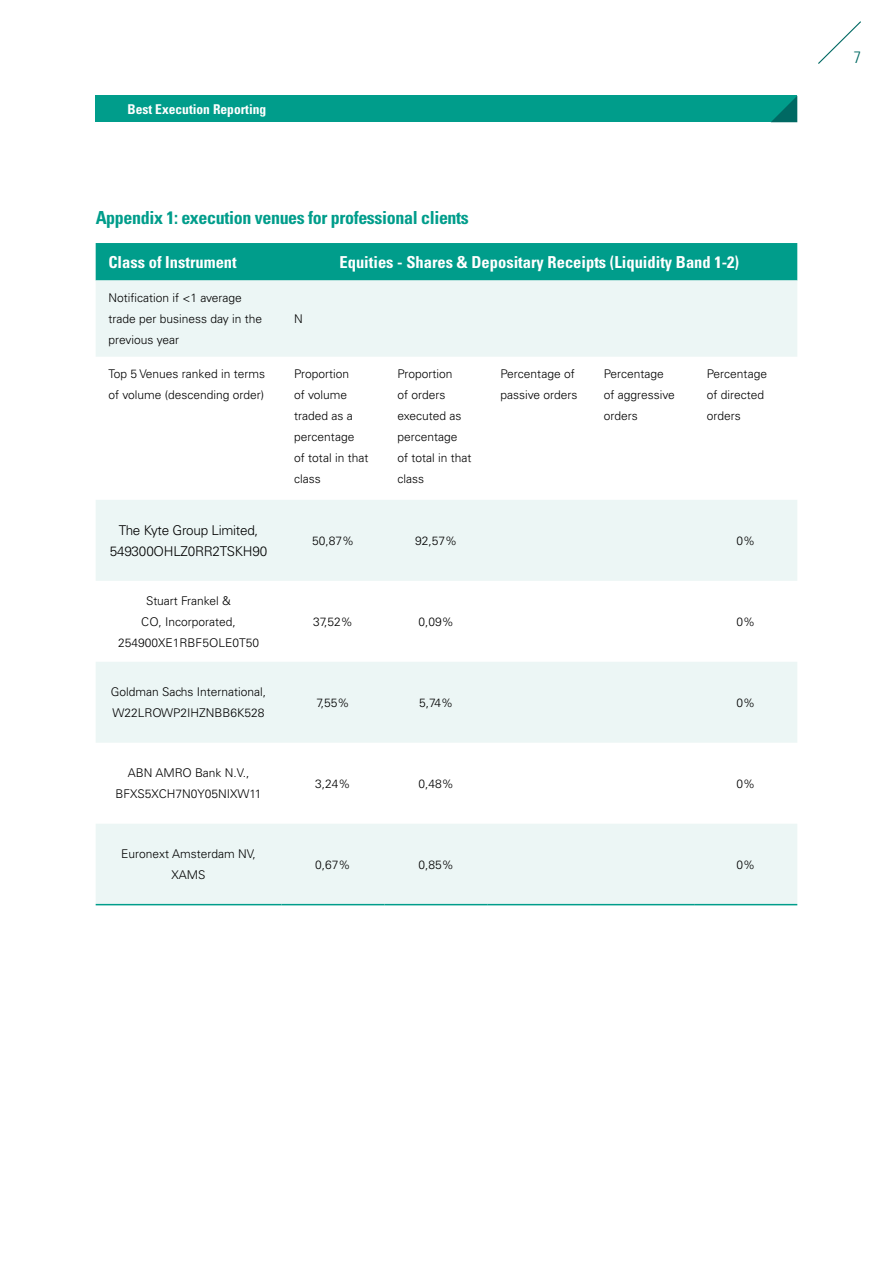
<style>
.page{position:relative;width:893px;height:1263px;background:#fff}
.page>*{position:absolute;margin:0;border:0;box-sizing:border-box;transform-origin:0 0}
.t1{font:700 condensed 18px "Univers LT Std";letter-spacing:-.02em;color:#009d8b}
.t2{font:700 condensed 16.5px "Univers LT Std";color:#fff}
.t3{font:300 condensed 16.5px "Univers LT Std";color:#006963}
.t4{font:300 13.5px/21px "Univers LT Std";letter-spacing:-.02em;color:#000;text-align:center}
.t5{font:700 condensed 13.5px "Univers LT Std";color:#fff}
.t6{font:300 12px/21px "Univers LT Std";color:#000}
</style>
<div class="page">
<svg style="left:818px;top:21px;width:43px;height:43px"></svg>
<div style="left:96px;top:96px;width:701px;height:26px;background:#009d8b"></div>
<svg style="left:771px;top:96px;width:26px;height:26px"></svg>
<div style="left:96px;top:243px;width:701px;height:37px;background:#009d8b"></div>
<svg style="left:96px;top:280px;width:701px;height:624px;fill:#ecf6f5"></svg>
<hr style="left:96px;top:904px;width:185px;height:1px;background:#009d8b">
<hr style="left:281px;top:904px;width:104px;height:1px;background:#009d8b">
<hr style="left:385px;top:904px;width:103px;height:1px;background:#009d8b">
<hr style="left:488px;top:904px;width:103px;height:1px;background:#009d8b">
<hr style="left:591px;top:904px;width:103px;height:1px;background:#009d8b">
<hr style="left:694px;top:904px;width:103px;height:1px;background:#009d8b">
<p class="t5" style="left:128px;top:101px;width:140px">Best Execution Reporting</p>
<h1 class="t1" style="left:96px;top:206px;width:375px">Appendix 1: execution venues for professional clients</h1>
<h2 class="t2" style="left:108px;top:252px;width:130px">Class of Instrument</h2>
<h2 class="t2" style="left:340px;top:252px;width:401px">Equities - Shares &amp; Depositary Receipts (Liquidity Band 1-2)</h2>
<p class="t6" style="left:108px;top:287px;width:155px">Notification if &lt;1 average trade per business day in the previous year</p>
<p class="t6" style="left:294px;top:308px;width:10px">N</p>
<p class="t6" style="left:108px;top:363px;width:158px">Top 5 Venues ranked in terms of volume (descending order)</p>
<p class="t6" style="left:294px;top:363px;width:76px">Proportion<br>of volume traded as a percentage<br>of total in that class</p>
<p class="t6" style="left:397px;top:363px;width:76px">Proportion<br>of orders executed as percentage<br>of total in that class</p>
<p class="t6" style="left:500px;top:363px;width:79px">Percentage of passive orders</p>
<p class="t6" style="left:604px;top:363px;width:73px">Percentage of aggressive orders</p>
<p class="t6" style="left:707px;top:363px;width:62px">Percentage of directed orders</p>
<p class="t4" style="left:110px;top:519px;width:159px">The Kyte Group Limited,<br>549300OHLZ0RR2TSKH90</p>
<p class="t6" style="left:312px;top:530px;width:44px">50,87%</p>
<p class="t6" style="left:415px;top:530px;width:44px">92,57%</p>
<p class="t6" style="left:736px;top:530px;width:20px">0%</p>
<p class="t6" style="left:118px;top:590px;width:142px;text-align:center">Stuart Frankel &amp;<br>CO, Incorporated,<br>254900XE1RBF5OLE0T50</p>
<p class="t6" style="left:313px;top:611px;width:41px">37,52%</p>
<p class="t6" style="left:418px;top:611px;width:37px">0,09%</p>
<p class="t6" style="left:736px;top:611px;width:20px">0%</p>
<p class="t6" style="left:111px;top:681px;width:157px">Goldman Sachs International,<br>W22LROWP2IHZNBB6K528</p>
<p class="t6" style="left:317px;top:692px;width:34px">7,55%</p>
<p class="t6" style="left:419px;top:692px;width:35px">5,74%</p>
<p class="t6" style="left:736px;top:692px;width:20px">0%</p>
<p class="t6" style="left:116px;top:762px;width:147px;text-align:center">ABN AMRO Bank N.V.,<br>BFXS5XCH7N0Y05NIXW11</p>
<p class="t6" style="left:315px;top:773px;width:37px">3,24%</p>
<p class="t6" style="left:418px;top:773px;width:37px">0,48%</p>
<p class="t6" style="left:736px;top:773px;width:20px">0%</p>
<p class="t6" style="left:121px;top:843px;width:136px;text-align:center">Euronext Amsterdam NV,<br>XAMS</p>
<p class="t6" style="left:315px;top:854px;width:37px">0,67%</p>
<p class="t6" style="left:418px;top:854px;width:37px">0,85%</p>
<p class="t6" style="left:736px;top:854px;width:20px">0%</p>
<h2 class="t3" style="left:854px;top:47px;width:9px">7</h2>
</div>
